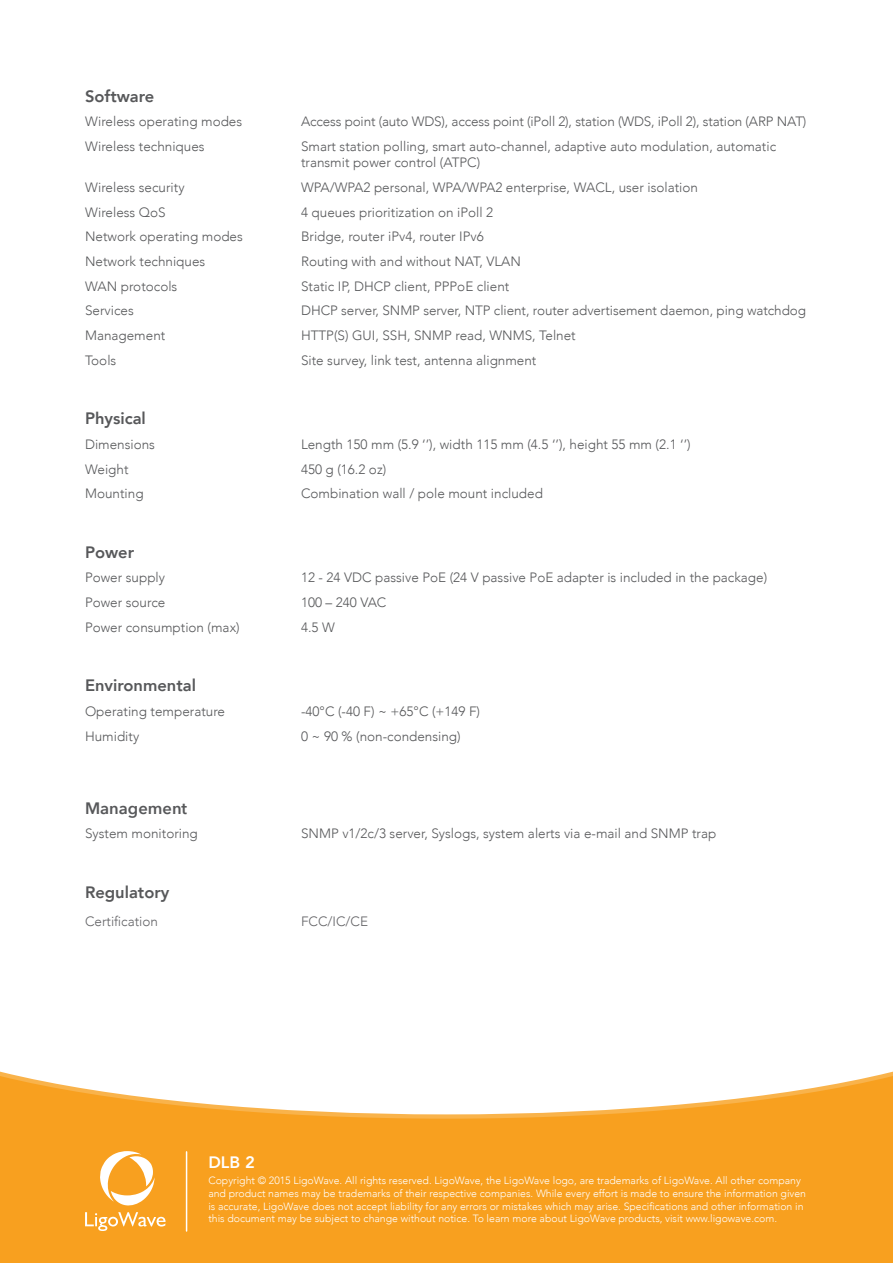
<style>
.page{position:relative;width:893px;height:1263px;background:#fff}
.page>*{position:absolute;margin:0;border:0;box-sizing:border-box;transform-origin:0 0}
.Heading_2{font:800 16.5px "Avenir";color:#57585a}
.body{font:600 16.5px "Avenir Next";color:#57585a}
.Heading_2-2{font:800 16.5px "Avenir";color:#fff}
.body-2{font:300 13.5px/16.2px "Avenir";color:#57585a}
.body-3{font:300 13.5px "Avenir";color:#636366}
.copyright{font:300 10.5px/12.6px "Avenir";color:#fff}
</style>
<div class="page">
<svg style="left:0;top:1076px;width:893px;height:187px;background:#f9ad3f"></svg>
<svg style="left:100px;top:1151px;width:55px;height:55px"></svg>
<svg style="left:85px;top:1212px;width:81px;height:19px;background:#f9b857"></svg>
<hr style="left:186px;top:1152px;width:1px;height:79px;background:#fff">
<p class="Heading_2" style="left:85px;top:83px;width:71px">Software</p>
<p class="body-2" style="left:85px;top:114px;width:159px">Wireless operating modes</p>
<p class="body-2" style="left:301px;top:114px;width:507px">Access point (auto WDS), access point (iPoll 2), station (WDS, iPoll 2), station (ARP NAT)</p>
<p class="body-2" style="left:85px;top:138px;width:121px">Wireless techniques</p>
<p class="body-2" style="left:301px;top:138px;width:477px">Smart station polling, smart auto-channel, adaptive auto modulation, automatic transmit power control (ATPC)</p>
<p class="body-2" style="left:85px;top:179px;width:101px">Wireless security</p>
<p class="body-2" style="left:301px;top:179px;width:398px">WPA/WPA2 personal, WPA/WPA2 enterprise, WACL, user isolation</p>
<p class="body-2" style="left:85px;top:204px;width:82px">Wireless QoS</p>
<p class="body-2" style="left:301px;top:204px;width:194px">4 queues prioritization on iPoll 2</p>
<p class="body-2" style="left:85px;top:229px;width:159px">Network operating modes</p>
<p class="body-2" style="left:301px;top:229px;width:184px">Bridge, router iPv4, router IPv6</p>
<p class="body-2" style="left:85px;top:253px;width:122px">Network techniques</p>
<p class="body-2" style="left:301px;top:253px;width:221px">Routing with and without NAT, VLAN</p>
<p class="body-2" style="left:85px;top:278px;width:94px">WAN protocols</p>
<p class="body-2" style="left:301px;top:278px;width:210px">Static IP, DHCP client, PPPoE client</p>
<p class="body-2" style="left:85px;top:303px;width:50px">Services</p>
<p class="body-2" style="left:301px;top:303px;width:506px">DHCP server, SNMP server, NTP client, router advertisement daemon, ping watchdog</p>
<p class="body-2" style="left:85px;top:327px;width:82px">Management</p>
<p class="body-2" style="left:301px;top:327px;width:276px">HTTP(S) GUI, SSH, SNMP read, WNMS, Telnet</p>
<p class="body-2" style="left:85px;top:352px;width:33px">Tools</p>
<p class="body-2" style="left:301px;top:352px;width:237px">Site survey, link test, antenna alignment</p>
<p class="Heading_2" style="left:85px;top:406px;width:62px">Physical</p>
<p class="body-2" style="left:85px;top:436px;width:72px">Dimensions</p>
<p class="body-2" style="left:301px;top:436px;width:391px">Length 150 mm (5.9 ‘’), width 115 mm (4.5 ‘’), height 55 mm (2.1 ‘’)</p>
<p class="body-2" style="left:85px;top:461px;width:45px">Weight</p>
<p class="body-2" style="left:301px;top:461px;width:87px">450 g (16.2 oz)</p>
<p class="body-2" style="left:85px;top:486px;width:60px">Mounting</p>
<p class="body-2" style="left:301px;top:486px;width:243px">Combination wall / pole mount included</p>
<p class="Heading_2" style="left:85px;top:539px;width:51px">Power</p>
<p class="body-2" style="left:85px;top:570px;width:82px">Power supply</p>
<p class="body-2" style="left:301px;top:570px;width:468px">12 - 24 VDC passive PoE (24 V passive PoE adapter is included in the package)</p>
<p class="body-2" style="left:85px;top:594px;width:82px">Power source</p>
<p class="body-2" style="left:301px;top:594px;width:87px">100 – 240 VAC</p>
<p class="body-2" style="left:85px;top:619px;width:156px">Power consumption (max)</p>
<p class="body-2" style="left:301px;top:619px;width:35px">4.5 W</p>
<p class="Heading_2" style="left:85px;top:673px;width:112px">Environmental</p>
<p class="body-2" style="left:85px;top:703px;width:142px">Operating temperature</p>
<p class="body-2" style="left:301px;top:703px;width:181px">-40°C (-40 F) ~ +65°C (+149 F)</p>
<p class="body-2" style="left:85px;top:728px;width:56px">Humidity</p>
<p class="body-2" style="left:301px;top:728px;width:161px">0 ~ 90 % (non-condensing)</p>
<p class="body" style="left:85px;top:794px;width:104px">Management</p>
<p class="body-2" style="left:85px;top:825px;width:114px">System monitoring</p>
<p class="body-2" style="left:301px;top:825px;width:417px">SNMP v1/2c/3 server, Syslogs, system alerts via e-mail and SNMP trap</p>
<p class="Heading_2" style="left:85px;top:879px;width:86px">Regulatory</p>
<p class="body-3" style="left:85px;top:913px;width:75px">Certification</p>
<p class="body-3" style="left:301px;top:913px;width:69px">FCC/IC/CE</p>
<p class="Heading_2-2" style="left:208px;top:1149px;width:48px">DLB 2</p>
<p class="copyright" style="left:208px;top:1174px;width:599px">Copyright © 2015 LigoWave. All rights reserved. LigoWave, the LigoWave logo, are trademarks of LigoWave. All other company and product names may be trademarks of their respective companies. While every effort is made to ensure the information given is accurate, LigoWave does not accept liability for any errors or mistakes which may arise. Specifications and other information in this document may be subject to change without notice. To learn more about LigoWave products, visit www.ligowave.com.</p>
</div>
